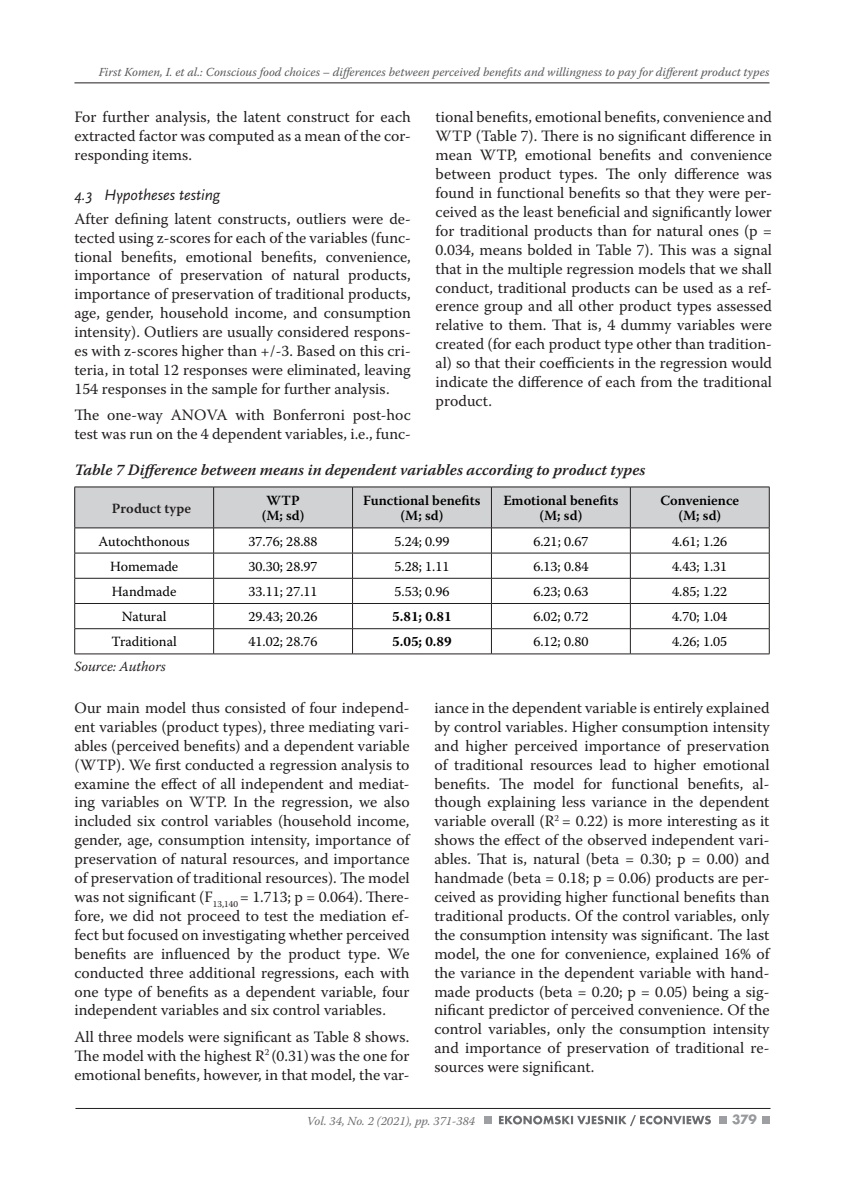
<style>
.page{position:relative;width:844px;height:1191px;background:#fff}
.page>*{position:absolute;margin:0;border:0;box-sizing:border-box;transform-origin:0 0}
.t1{font:15.75px/18.9px "Warnock Pro";color:#231f20;text-align:justify}
.t2{font:italic 600 15.75px "Warnock Pro";color:#231f20}
.t3{font:italic 15.75px "Scala Sans Pro";color:#231f20}
.t4{font:14px "Warnock Pro";color:#000}
.t5{font:600 14px/15.8px "Warnock Pro";color:#000;text-align:center}
.t6{font:700 14px "Warnock Pro";color:#000}
.t7{font:italic 14px "Warnock Pro";color:#231f20}
.t8{font:600 14px "Warnock Pro";letter-spacing:.005em;color:#231f20}
.t9{font:700 14px "Futura TOT";color:#97999c}
.t10{font:italic 12.25px "Warnock Pro";color:#57585a}
.t11{font:italic 12.25px "Warnock Pro";color:#6c6d70}
</style>
<div class="page">
<hr style="left:74px;top:83px;width:695px;height:1px;background:#231f20">
<hr style="left:75px;top:1108px;width:695px;height:1px;background:#231f20">
<div style="left:483px;top:1115px;width:8px;height:8px;background:#9d9fa2"></div>
<div style="left:718px;top:1115px;width:8px;height:8px;background:#9d9fa2"></div>
<div style="left:761px;top:1115px;width:8px;height:8px;background:#9d9fa2"></div>
<svg style="left:499px;top:1115px;width:211px;height:11px"></svg>
<svg style="left:74px;top:487px;width:695px;height:166px"></svg>
<hr style="left:74px;top:653px;width:139px;height:1px;background:#231f20">
<hr style="left:213px;top:653px;width:139px;height:1px;background:#231f20">
<hr style="left:352px;top:653px;width:139px;height:1px;background:#231f20">
<hr style="left:491px;top:653px;width:139px;height:1px;background:#231f20">
<hr style="left:630px;top:653px;width:139px;height:1px;background:#231f20">
<hr style="left:74px;top:486px;width:139px;height:1px;background:#231f20">
<hr style="left:74px;top:487px;width:1px;height:40px;background:#231f20">
<hr style="left:213px;top:486px;width:139px;height:1px;background:#231f20">
<hr style="left:352px;top:486px;width:139px;height:1px;background:#231f20">
<hr style="left:491px;top:486px;width:139px;height:1px;background:#231f20">
<hr style="left:630px;top:486px;width:139px;height:1px;background:#231f20">
<hr style="left:768px;top:487px;width:1px;height:40px;background:#231f20">
<hr style="left:74px;top:527px;width:139px;height:1px;background:#231f20">
<hr style="left:213px;top:527px;width:139px;height:1px;background:#231f20">
<hr style="left:352px;top:527px;width:139px;height:1px;background:#231f20">
<hr style="left:491px;top:527px;width:139px;height:1px;background:#231f20">
<hr style="left:630px;top:527px;width:139px;height:1px;background:#231f20">
<p class="t10" style="left:99px;top:65px;width:672px">First Komen, I. et al.: Conscious food choices – differences between perceived benefits and willingness to pay for different product types</p>
<p class="t1" style="left:74px;top:107px;width:338px">For further analysis, the latent construct for each extracted factor was computed as a mean of the cor&shy;responding items.</p>
<p class="t3" style="left:74px;top:185px;width:147px">4.3 Hypotheses testing</p>
<p class="t1" style="left:74px;top:209px;width:338px">After defining latent constructs, outliers were de&shy;tected using z-scores for each of the variables (func&shy;tional benefits, emotional benefits, convenience, importance of preservation of natural products, importance of preservation of traditional products, age, gender, household income, and consumption intensity). Outliers are usually considered respons&shy;es with z-scores higher than +/-3. Based on this cri&shy;teria, in total 12 responses were eliminated, leaving 154 responses in the sample for further analysis.</p>
<p class="t1" style="left:74px;top:405px;width:338px">The one-way ANOVA with Bonferroni post-hoc test was run on the 4 dependent variables, i.e., func-</p>
<p class="t1" style="left:435px;top:107px;width:338px">tional benefits, emotional benefits, convenience and WTP (Table 7). There is no significant difference in mean WTP, emotional benefits and convenience between product types. The only difference was found in functional benefits so that they were per&shy;ceived as the least beneficial and significantly lower for traditional products than for natural ones (p = 0.034, means bolded in Table 7). This was a signal that in the multiple regression models that we shall conduct, traditional products can be used as a ref&shy;erence group and all other product types assessed relative to them. That is, 4 dummy variables were created (for each product type other than tradition&shy;al) so that their coefficients in the regression would indicate the difference of each from the traditional product.</p>
<p class="t2" style="left:74px;top:460px;width:572px">Table 7 Difference between means in dependent variables according to product types</p>
<p class="t8" style="left:112px;top:499px;width:81px">Product type</p>
<p class="t5" style="left:261px;top:492px;width:44px">WTP (M; sd)</p>
<p class="t5" style="left:363px;top:492px;width:119px">Functional benefits (M; sd)</p>
<p class="t5" style="left:503px;top:492px;width:117px">Emotional benefits (M; sd)</p>
<p class="t5" style="left:660px;top:492px;width:80px">Convenience (M; sd)</p>
<p class="t4" style="left:99px;top:532px;width:93px">Autochthonous</p>
<p class="t4" style="left:248px;top:532px;width:71px">37.76; 28.88</p>
<p class="t4" style="left:394px;top:532px;width:57px">5.24; 0.99</p>
<p class="t4" style="left:533px;top:532px;width:57px">6.21; 0.67</p>
<p class="t4" style="left:672px;top:532px;width:57px">4.61; 1.26</p>
<p class="t4" style="left:110px;top:558px;width:70px">Homemade</p>
<p class="t4" style="left:248px;top:558px;width:71px">30.30; 28.97</p>
<p class="t4" style="left:394px;top:558px;width:57px">5.28; 1.11</p>
<p class="t4" style="left:533px;top:558px;width:57px">6.13; 0.84</p>
<p class="t4" style="left:672px;top:558px;width:57px">4.43; 1.31</p>
<p class="t4" style="left:112px;top:583px;width:66px">Handmade</p>
<p class="t4" style="left:248px;top:583px;width:71px">33.11; 27.11</p>
<p class="t4" style="left:394px;top:583px;width:57px">5.53; 0.96</p>
<p class="t4" style="left:533px;top:583px;width:57px">6.23; 0.63</p>
<p class="t4" style="left:672px;top:583px;width:57px">4.85; 1.22</p>
<p class="t4" style="left:122px;top:608px;width:46px">Natural</p>
<p class="t4" style="left:248px;top:608px;width:71px">29.43; 20.26</p>
<p class="t6" style="left:392px;top:608px;width:61px">5.81; 0.81</p>
<p class="t4" style="left:533px;top:608px;width:57px">6.02; 0.72</p>
<p class="t4" style="left:672px;top:608px;width:57px">4.70; 1.04</p>
<p class="t4" style="left:112px;top:633px;width:67px">Traditional</p>
<p class="t4" style="left:248px;top:633px;width:71px">41.02; 28.76</p>
<p class="t6" style="left:392px;top:633px;width:61px">5.05; 0.89</p>
<p class="t4" style="left:533px;top:633px;width:57px">6.12; 0.80</p>
<p class="t4" style="left:672px;top:633px;width:57px">4.26; 1.05</p>
<p class="t7" style="left:74px;top:658px;width:93px">Source: Authors</p>
<p class="t1" style="left:74px;top:698px;width:336px">Our main model thus consisted of four independ&shy;ent variables (product types), three mediating vari&shy;ables (perceived benefits) and a dependent variable (WTP). We first conducted a regression analysis to examine the effect of all independent and mediat&shy;ing variables on WTP. In the regression, we also included six control variables (household income, gender, age, consumption intensity, importance of preservation of natural resources, and importance of preservation of traditional resources). The model was not significant (F<sub>13,140</sub> = 1.713; p = 0.064). There&shy;fore, we did not proceed to test the mediation ef&shy;fect but focused on investigating whether perceived benefits are influenced by the product type. We conducted three additional regressions, each with one type of benefits as a dependent variable, four independent variables and six control variables.</p>
<p class="t1" style="left:74px;top:1027px;width:336px">All three models were significant as Table 8 shows.<br>The model with the highest R<sup>2</sup> (0.31)was the one for emotional benefits, however, in that model, the var-</p>
<p class="t1" style="left:434px;top:698px;width:336px">iance in the dependent variable is entirely explained by control variables. Higher consumption intensity and higher perceived importance of preservation of traditional resources lead to higher emotional benefits. The model for functional benefits, al&shy;though explaining less variance in the dependent variable overall (R<sup>2</sup> = 0.22) is more interesting as it shows the effect of the observed independent vari&shy;ables. That is, natural (beta = 0.30; p = 0.00) and handmade (beta = 0.18; p = 0.06) products are per&shy;ceived as providing higher functional benefits than traditional products. Of the control variables, only the consumption intensity was significant. The last model, the one for convenience, explained 16% of the variance in the dependent variable with hand&shy;made products (beta = 0.20; p = 0.05) being a sig&shy;nificant predictor of perceived convenience. Of the control variables, only the consumption intensity and importance of preservation of traditional re&shy;sources were significant.</p>
<p class="t11" style="left:307px;top:1113px;width:170px">Vol. 34, No. 2 (2021), pp. 371-384</p>
<p class="t9" style="left:731px;top:1111px;width:26px">379</p>
</div>
